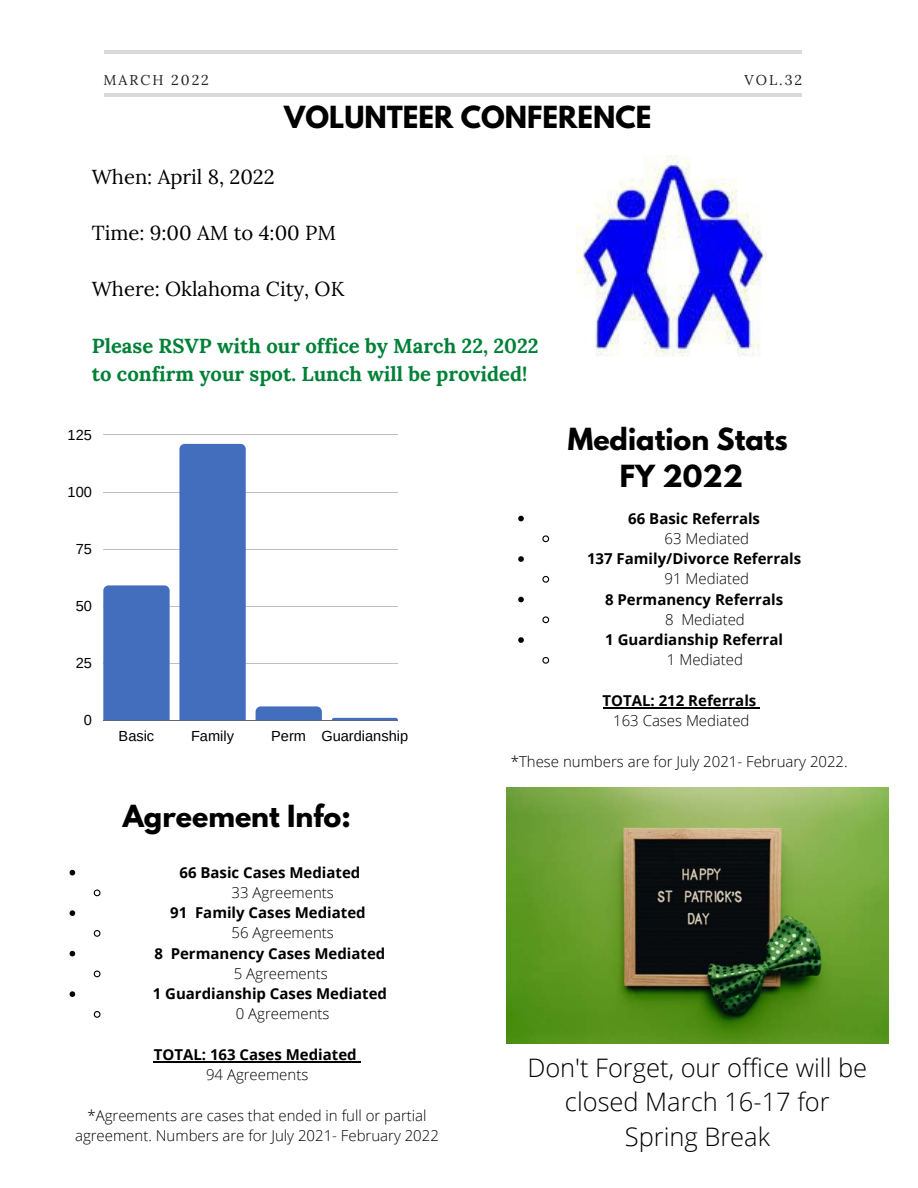
<style>
.page{position:relative;width:918px;height:1188px;background:#fff}
.page>*{position:absolute;margin:0;border:0;box-sizing:border-box;transform-origin:0 0}
.t1{font:700 27px "League Spartan";color:#000}
.t2{font:300 25.5px/35px "Open Sans";color:#000;text-align:center}
.t3{font:700 20.25px/28.2px "Lora";color:#008037}
.t4{font:20.25px "Lora";color:#000}
.t5{font:300 15px/20.2px "Open Sans";color:#000;text-align:center}
.t6{font:700 15px "Open Sans";color:#000}
.t7{font:14.55px "Arimo";color:#000}
.t8{font:14.25px "Lora";letter-spacing:.14em;color:#222}
</style>
<div class="page">
<hr style="left:104px;top:93px;width:698px;height:3px;background:#000">
<hr style="left:105px;top:50px;width:697px;height:4px;background:#dadada">
<hr style="left:103px;top:435px;width:295px;height:1px;background:#000">
<hr style="left:103px;top:492px;width:295px;height:1px;background:#000">
<hr style="left:103px;top:549px;width:295px;height:1px;background:#000">
<hr style="left:103px;top:606px;width:295px;height:1px;background:#000">
<hr style="left:103px;top:663px;width:295px;height:1px;background:#000">
<hr style="left:103px;top:720px;width:295px;height:1px;background:#000">
<div style="left:103px;top:585px;width:67px;height:135px;background:#436ebe"></div>
<div style="left:179px;top:444px;width:67px;height:276px;background:#436ebe"></div>
<svg style="left:256px;top:706px;width:66px;height:14px"></svg>
<svg style="left:332px;top:718px;width:66px;height:2px"></svg>
<img style="left:576px;top:156px;width:190px;height:200px">
<img style="left:506px;top:788px;width:383px;height:255px">
<svg style="left:518px;top:516px;width:6px;height:5px"></svg>
<svg style="left:542px;top:535px;width:8px;height:8px"></svg>
<svg style="left:518px;top:556px;width:6px;height:6px"></svg>
<svg style="left:542px;top:575px;width:8px;height:8px"></svg>
<svg style="left:518px;top:597px;width:6px;height:5px"></svg>
<svg style="left:542px;top:616px;width:8px;height:8px"></svg>
<svg style="left:518px;top:637px;width:6px;height:6px"></svg>
<svg style="left:542px;top:656px;width:8px;height:8px"></svg>
<hr style="left:603px;top:707px;width:154px;height:1px;background:#000">
<svg style="left:70px;top:870px;width:5px;height:5px"></svg>
<svg style="left:93px;top:889px;width:8px;height:8px"></svg>
<svg style="left:70px;top:910px;width:5px;height:6px"></svg>
<svg style="left:93px;top:930px;width:8px;height:7px"></svg>
<svg style="left:70px;top:951px;width:5px;height:5px"></svg>
<svg style="left:93px;top:970px;width:8px;height:8px"></svg>
<svg style="left:70px;top:991px;width:5px;height:6px"></svg>
<svg style="left:93px;top:1011px;width:8px;height:7px"></svg>
<hr style="left:154px;top:1061px;width:203px;height:1px;background:#000">
<p class="t8" style="left:104px;top:71px;width:107px">MARCH 2022</p>
<p class="t8" style="left:744px;top:71px;width:59px">VOL.32</p>
<p class="t1" style="left:284px;top:103px;width:369px">VOLUNTEER CONFERENCE</p>
<p class="t4" style="left:92px;top:163px;width:184px">When: April 8, 2022</p>
<p class="t4" style="left:92px;top:220px;width:246px">Time: 9:00 AM to 4:00 PM</p>
<p class="t4" style="left:92px;top:276px;width:254px">Where: Oklahoma City, OK</p>
<p class="t3" style="left:92px;top:331px;width:448px">Please RSVP with our office by March 22, 2022 to confirm your spot. Lunch will be provided!</p>
<p class="t7" style="left:68px;top:427px;width:26px">125</p>
<p class="t7" style="left:68px;top:484px;width:26px">100</p>
<p class="t7" style="left:76px;top:541px;width:18px">75</p>
<p class="t7" style="left:76px;top:598px;width:18px">50</p>
<p class="t7" style="left:76px;top:655px;width:18px">25</p>
<p class="t7" style="left:84px;top:712px;width:10px">0</p>
<p class="t7" style="left:119px;top:728px;width:37px">Basic</p>
<p class="t7" style="left:191px;top:728px;width:44px">Family</p>
<p class="t7" style="left:271px;top:728px;width:36px">Perm</p>
<p class="t7" style="left:321px;top:728px;width:88px">Guardianship</p>
<p class="t1" style="left:123px;top:803px;width:229px">Agreement Info:</p>
<p class="t6" style="left:180px;top:862px;width:182px">66 Basic Cases Mediated</p>
<p class="t5" style="left:232px;top:882px;width:104px">33 Agreements</p>
<p class="t6" style="left:170px;top:902px;width:197px">91 Family Cases Mediated</p>
<p class="t5" style="left:232px;top:923px;width:104px">56 Agreements</p>
<p class="t6" style="left:154px;top:943px;width:232px">8 Permanency Cases Mediated</p>
<p class="t5" style="left:234px;top:963px;width:95px">5 Agreements</p>
<p class="t6" style="left:153px;top:983px;width:236px">1 Guardianship Cases Mediated</p>
<p class="t5" style="left:236px;top:1004px;width:95px">0 Agreements</p>
<p class="t6" style="left:154px;top:1044px;width:204px">TOTAL: 163 Cases Mediated</p>
<p class="t5" style="left:206px;top:1064px;width:104px">94 Agreements</p>
<p class="t5" style="left:75px;top:1105px;width:365px">*Agreements are cases that ended in full or partial agreement. Numbers are for July 2021- February 2022</p>
<p class="t1" style="left:568px;top:425px;width:221px">Mediation Stats</p>
<p class="t1" style="left:620px;top:462px;width:125px">FY 2022</p>
<p class="t6" style="left:628px;top:508px;width:133px">66 Basic Referrals</p>
<p class="t5" style="left:665px;top:528px;width:86px">63 Mediated</p>
<p class="t6" style="left:587px;top:548px;width:216px">137 Family/Divorce Referrals</p>
<p class="t5" style="left:665px;top:568px;width:86px">91 Mediated</p>
<p class="t6" style="left:605px;top:589px;width:180px">8 Permanency Referrals</p>
<p class="t5" style="left:665px;top:609px;width:81px">8 Mediated</p>
<p class="t6" style="left:605px;top:629px;width:179px">1 Guardianship Referral</p>
<p class="t5" style="left:667px;top:649px;width:77px">1 Mediated</p>
<p class="t6" style="left:603px;top:690px;width:155px">TOTAL: 212 Referrals</p>
<p class="t5" style="left:613px;top:710px;width:138px">163 Cases Mediated</p>
<p class="t5" style="left:511px;top:751px;width:338px">*These numbers are for July 2021- February 2022.</p>
<p class="t2" style="left:527px;top:1049px;width:341px">Don't Forget, our office will be closed March 16-17 for<br>Spring Break</p>
</div>
